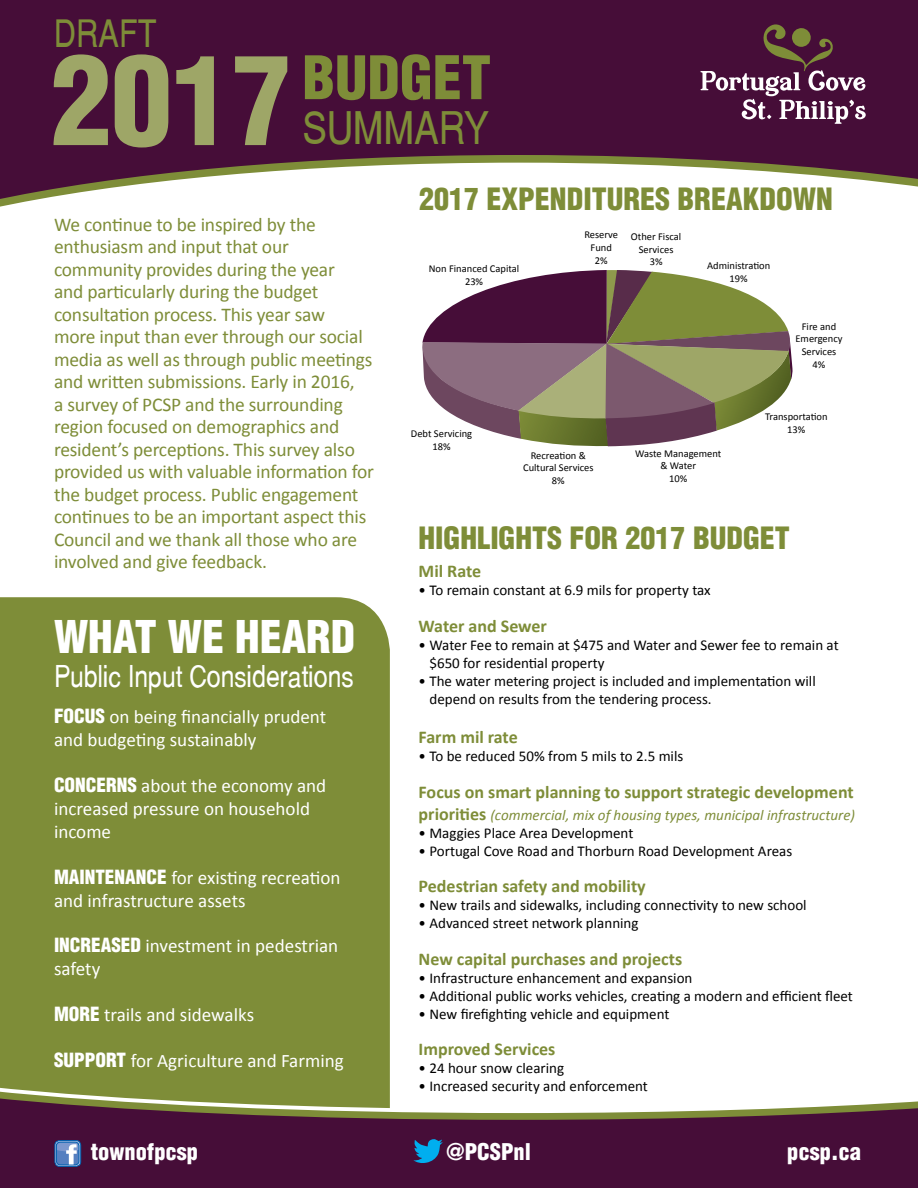
<style>
.page{position:relative;width:918px;height:1188px;background:#fff}
.page>*{position:absolute;margin:0;border:0;box-sizing:border-box;transform-origin:0 0}
.t1{font:120.9px "Switzerland Cond Black Plain";color:#9ea667}
.t2{font:58.5px "Switzerland Cond Black Plain";color:#7e8d38}
.t3{font:44.7px "Switzerland Narrow Plain";color:#7e8d38}
.t4{font:44.1px "Switzerland Cond Black Plain";color:#fff}
.t5{font:37.65px "Switzerland Narrow Plain";color:#7e8d38}
.t6{font:30px "Switzerland Cond Black Plain";color:#7e8d38}
.t7{font:30px "Switzerland Narrow Plain";color:#fff}
.t8{font:22.5px "Switzerland Cond Black Plain";color:#fff}
.t9{font:19.5px/22.5px "Calibri";letter-spacing:-.01em;color:#7e8d38}
.t10{font:19.05px/23px "Calibri";color:#fff}
.t11{font:700 18px "Calibri";color:#7e8d38}
.t12{font:15px/18px "Calibri";color:#000}
.t13{font:italic 15px "Calibri";color:#7e8d38}
.t14{font:10.5px/12.6px "Calibri";color:#000;text-align:center}
.s1{font-family:"Switzerland Cond Black Plain"}
.s2{font-weight:700;font-style:normal;font-size:18px}
</style>
<div class="page">
<div style="left:0;top:597px;width:390px;height:489px;background:#7e8d38"></div>
<svg style="left:0;top:0;width:918px;height:202px;fill:#460d38"></svg>
<svg style="left:700px;top:24px;width:166px;height:100px;background:#613452"></svg>
<svg style="left:0;top:1086px;width:390px;height:11px;background:#879547"></svg>
<svg style="left:0;top:1097px;width:918px;height:91px;background:#5d314b"></svg>
<div style="left:55px;top:1140px;width:26px;height:27px;border:1px solid #005fae;border-radius:5px"></div>
<svg style="left:56px;top:1142px;width:23px;height:23px"></svg>
<svg style="left:413px;top:1137px;width:30px;height:27px"></svg>
<svg style="left:422px;top:270px;width:371px;height:177px"></svg>
<h3 class="t5" style="left:54px;top:10px;width:104px">DRAFT</h3>
<h1 class="t1" style="left:51px;top:25px;width:243px">2017</h1>
<h2 class="t2" style="left:302px;top:41px;width:190px">BUDGET</h2>
<h3 class="t3" style="left:302px;top:101px;width:188px">SUMMARY</h3>
<h3 class="t6" style="left:419px;top:180px;width:415px">2017 EXPENDITURES BREAKDOWN</h3>
<p class="t9" style="left:54px;top:213px;width:322px">We continue to be inspired by the enthusiasm and input that our community provides during the year<br>and particularly during the budget consultation process. This year saw<br>more input than ever through our social media as well as through public meetings and written submissions. Early in 2016,<br>a survey of PCSP and the surrounding region focused on demographics and resident’s perceptions. This survey also provided us with valuable information for the budget process. Public engagement continues to be an important aspect this Council and we thank all those who are involved and give feedback.</p>
<h3 class="t4" style="left:54px;top:610px;width:303px">WHAT WE HEARD</h3>
<h3 class="t7" style="left:54px;top:658px;width:301px">Public Input Considerations</h3>
<p class="t10" style="left:54px;top:705px;width:274px"><span class="s1">FOCUS</span> on being financially prudent and budgeting sustainably</p>
<p class="t10" style="left:54px;top:774px;width:274px"><span class="s1">CONCERNS</span> about the economy and increased pressure on household income</p>
<p class="t10" style="left:54px;top:866px;width:288px"><span class="s1">MAINTENANCE</span> for existing recreation and infrastructure assets</p>
<p class="t10" style="left:54px;top:935px;width:286px"><span class="s1">INCREASED</span> investment in pedestrian safety</p>
<p class="t10" style="left:54px;top:1004px;width:202px"><span class="s1">MORE</span> trails and sidewalks</p>
<p class="t10" style="left:54px;top:1049px;width:291px"><span class="s1">SUPPORT</span> for Agriculture and Farming</p>
<p class="t14" style="left:429px;top:263px;width:92px">Non Financed Capital<br>23%</p>
<p class="t14" style="left:584px;top:229px;width:35px">Reserve<br>Fund<br>2%</p>
<p class="t14" style="left:631px;top:230px;width:52px">Other Fiscal<br>Services<br>3%</p>
<p class="t14" style="left:707px;top:260px;width:65px">Administration<br>19%</p>
<p class="t14" style="left:796px;top:320px;width:49px">Fire and<br>Emergency<br>Services<br>4%</p>
<p class="t14" style="left:411px;top:427px;width:63px">Debt Servicing<br>18%</p>
<p class="t14" style="left:523px;top:449px;width:72px">Recreation &amp;<br>Cultural Services<br>8%</p>
<p class="t14" style="left:635px;top:447px;width:88px">Waste Management &amp; Water<br>10%</p>
<p class="t14" style="left:765px;top:410px;width:64px">Transportation<br>13%</p>
<h3 class="t6" style="left:419px;top:519px;width:373px">HIGHLIGHTS FOR 2017 BUDGET</h3>
<p class="t11" style="left:419px;top:560px;width:64px">Mil Rate</p>
<p class="t12" style="left:419px;top:581px;width:294px">• To remain constant at 6.9 mils for property tax</p>
<p class="t11" style="left:419px;top:614px;width:130px">Water and Sewer</p>
<p class="t12" style="left:429px;top:636px;width:411px;text-indent:-11px">• Water Fee to remain at $475 and Water and Sewer fee to remain at $650 for residential property</p>
<p class="t12" style="left:429px;top:672px;width:388px;text-indent:-11px">• The water metering project is included and implementation will depend on results from the tendering process.</p>
<p class="t11" style="left:419px;top:726px;width:101px">Farm mil rate</p>
<p class="t12" style="left:419px;top:748px;width:266px">• To be reduced 50% from 5 mils to 2.5 mils</p>
<p class="t11" style="left:419px;top:781px;width:437px">Focus on smart planning to support strategic development</p>
<p class="t13" style="left:419px;top:804px;width:438px"><span class="s2">priorities</span> (commercial, mix of housing types, municipal infrastructure)</p>
<p class="t12" style="left:419px;top:824px;width:216px">• Maggies Place Area Development</p>
<p class="t12" style="left:419px;top:842px;width:375px">• Portugal Cove Road and Thorburn Road Development Areas</p>
<p class="t11" style="left:419px;top:875px;width:229px">Pedestrian safety and mobility</p>
<p class="t12" style="left:419px;top:896px;width:390px">• New trails and sidewalks, including connectivity to new school</p>
<p class="t12" style="left:419px;top:914px;width:221px">• Advanced street network planning</p>
<p class="t11" style="left:419px;top:947px;width:265px">New capital purchases and projects</p>
<p class="t12" style="left:419px;top:969px;width:275px">• Infrastructure enhancement and expansion</p>
<p class="t12" style="left:419px;top:987px;width:436px">• Additional public works vehicles, creating a modern and efficient fleet</p>
<p class="t12" style="left:419px;top:1005px;width:252px">• New firefighting vehicle and equipment</p>
<p class="t11" style="left:419px;top:1038px;width:138px">Improved Services</p>
<p class="t12" style="left:419px;top:1060px;width:147px">• 24 hour snow clearing</p>
<p class="t12" style="left:419px;top:1078px;width:231px">• Increased security and enforcement</p>
<h3 class="t8" style="left:91px;top:1138px;width:109px">townofpcsp</h3>
<h3 class="t8" style="left:446px;top:1138px;width:87px">@PCSPnl</h3>
<h3 class="t8" style="left:787px;top:1138px;width:75px">pcsp.ca</h3>
</div>
